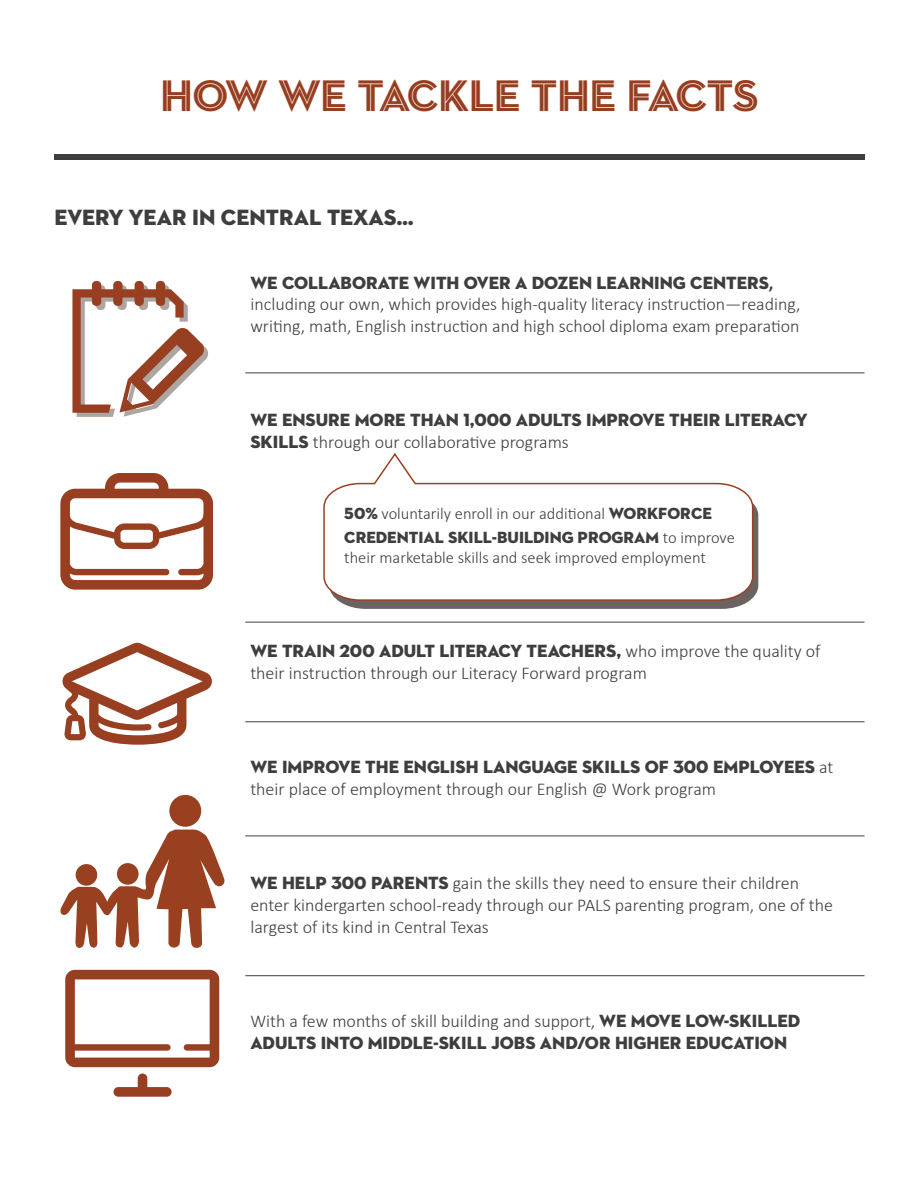
<style>
.page{position:relative;width:919px;height:1189px;background:#fff}
.page>*{position:absolute;margin:0;border:0;box-sizing:border-box;transform-origin:0 0}
.t1{font:45px "Neutraface 2 Display Inline";color:#983e20}
.t2{font:22.5px "Neutraface 2 Display Titling";color:#3e3e3f}
.t3{font:300 18px/21.6px "Calibri";color:#3e3e3f}
.t4{font:18px/21.6px "Neutraface 2 Display Titling";color:#3e3e3f}
.t5{font:16.5px/24px "Neutraface 2 Display Titling";color:#3e3e3f}
.t6{font:300 16.5px "Calibri";color:#3e3e3f}
.s1{font-family:"Neutraface 2 Display Titling";font-weight:400}
.s2{font-weight:700}
.s3{font-family:"Calibri";font-weight:300}
</style>
<div class="page">
<div style="left:54px;top:154px;width:810px;height:5px;background:#3e3e3f"></div>
<hr style="left:245px;top:373px;width:619px;height:1px;background:#3e3e3f">
<hr style="left:245px;top:622px;width:619px;height:1px;background:#3e3e3f">
<hr style="left:245px;top:721px;width:619px;height:1px;background:#3e3e3f">
<hr style="left:245px;top:836px;width:619px;height:1px;background:#3e3e3f">
<hr style="left:245px;top:975px;width:619px;height:1px;background:#3e3e3f">
<svg style="left:72px;top:281px;width:136px;height:136px"></svg>
<svg style="left:60px;top:473px;width:153px;height:117px"></svg>
<svg style="left:340px;top:504px;width:418px;height:105px;background:#776f6e"></svg>
<svg style="left:323px;top:453px;width:431px;height:149px"></svg>
<svg style="left:62px;top:643px;width:150px;height:102px"></svg>
<svg style="left:113px;top:1073px;width:59px;height:24px"></svg>
<svg style="left:65px;top:970px;width:154px;height:97px"></svg>
<svg style="left:60px;top:829px;width:165px;height:119px"></svg>
<div style="left:169px;top:795px;width:32px;height:32px;background:#994021;border-radius:50%"></div>
<p class="t1" style="left:160px;top:69px;width:599px">HOW WE TACKLE THE FACTS</p>
<p class="t2" style="left:54px;top:203px;width:361px">EVERY YEAR IN CENTRAL TEXAS…</p>
<p class="t3" style="left:250px;top:272px;width:552px"><span class="s1">WE COLLABORATE WITH OVER A DOZEN LEARNING CENTERS</span><span class="s2">, </span>including our own, which provides high-quality literacy instruction—reading, writing, math, English instruction and high school diploma exam preparation</p>
<p class="t4" style="left:250px;top:410px;width:559px">WE ENSURE MORE THAN 1,000 ADULTS IMPROVE THEIR LITERACY<br>SKILLS <span class="s3">through our collaborative programs</span></p>
<p class="t5" style="left:344px;top:502px;width:392px">50% <span class="s3">voluntarily enroll in our additional</span> WORKFORCE<br>CREDENTIAL SKILL-BUILDING PROGRAM <span class="s3">to improve</span></p>
<p class="t6" style="left:344px;top:548px;width:363px">their marketable skills and seek improved employment</p>
<p class="t3" style="left:250px;top:640px;width:572px"><span class="s1">WE TRAIN 200 ADULT LITERACY TEACHERS,</span> who improve the quality of their instruction through our Literacy Forward program</p>
<p class="t3" style="left:250px;top:756px;width:585px"><span class="s1">WE IMPROVE THE ENGLISH LANGUAGE SKILLS OF 300 EMPLOYEES</span> at their place of employment through our English @ Work program</p>
<p class="t3" style="left:250px;top:872px;width:584px"><span class="s1">WE HELP 300 PARENTS</span> gain the skills they need to ensure their children enter kindergarten school-ready through our PALS parenting program, one of the largest of its kind in Central Texas</p>
<p class="t4" style="left:250px;top:1010px;width:551px"><span class="s3">With a few months of skill building and support,</span> WE MOVE LOW-SKILLED<br>ADULTS INTO MIDDLE-SKILL JOBS AND/OR HIGHER EDUCATION</p>
</div>
